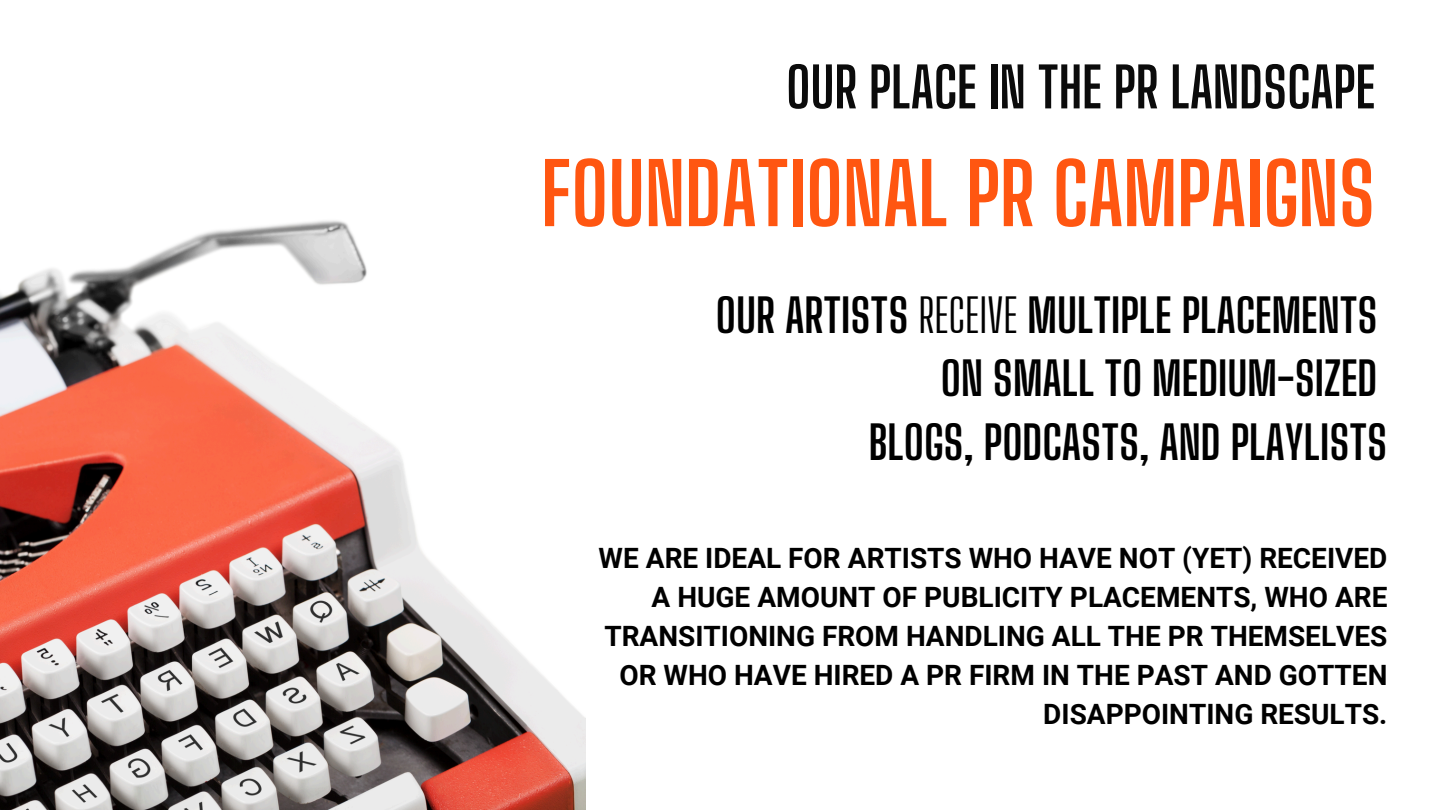
<style>
.page{position:relative;width:1440px;height:810px;background:#fff}
.page>*{position:absolute;margin:0;border:0;box-sizing:border-box;transform-origin:0 0}
.t1{font:700 84px "Big Shoulders Display";color:#ff5611}
.t2{font:700 55px "Big Shoulders Display";color:#0b0b0b}
.t3{font:700 46px/63.8px "Big Shoulders Display";color:#000;text-align:right}
.t4{font:700 28px/39px "Roboto";color:#000;text-align:right}
.s1{font-weight:400}
</style>
<div class="page">
<img style="left:0;top:220px;width:586px;height:590px">
<h1 class="t2" style="left:786px;top:54px;width:591px">OUR PLACE IN THE PR LANDSCAPE</h1>
<p class="t1" style="left:541px;top:144px;width:836px">FOUNDATIONAL PR CAMPAIGNS</p>
<h3 class="t3" style="left:716px;top:283px;width:673px">OUR ARTISTS <span class="s1">RECEIVE</span> MULTIPLE PLACEMENTS<br>ON SMALL TO MEDIUM-SIZED<br>BLOGS, PODCASTS, AND PLAYLISTS</h3>
<p class="t4" style="left:599px;top:539px;width:790px">WE ARE IDEAL FOR ARTISTS WHO HAVE NOT (YET) RECEIVED A HUGE AMOUNT OF PUBLICITY PLACEMENTS, WHO ARE TRANSITIONING FROM HANDLING ALL THE PR THEMSELVES OR WHO HAVE HIRED A PR FIRM IN THE PAST AND GOTTEN DISAPPOINTING RESULTS.</p>
</div>
